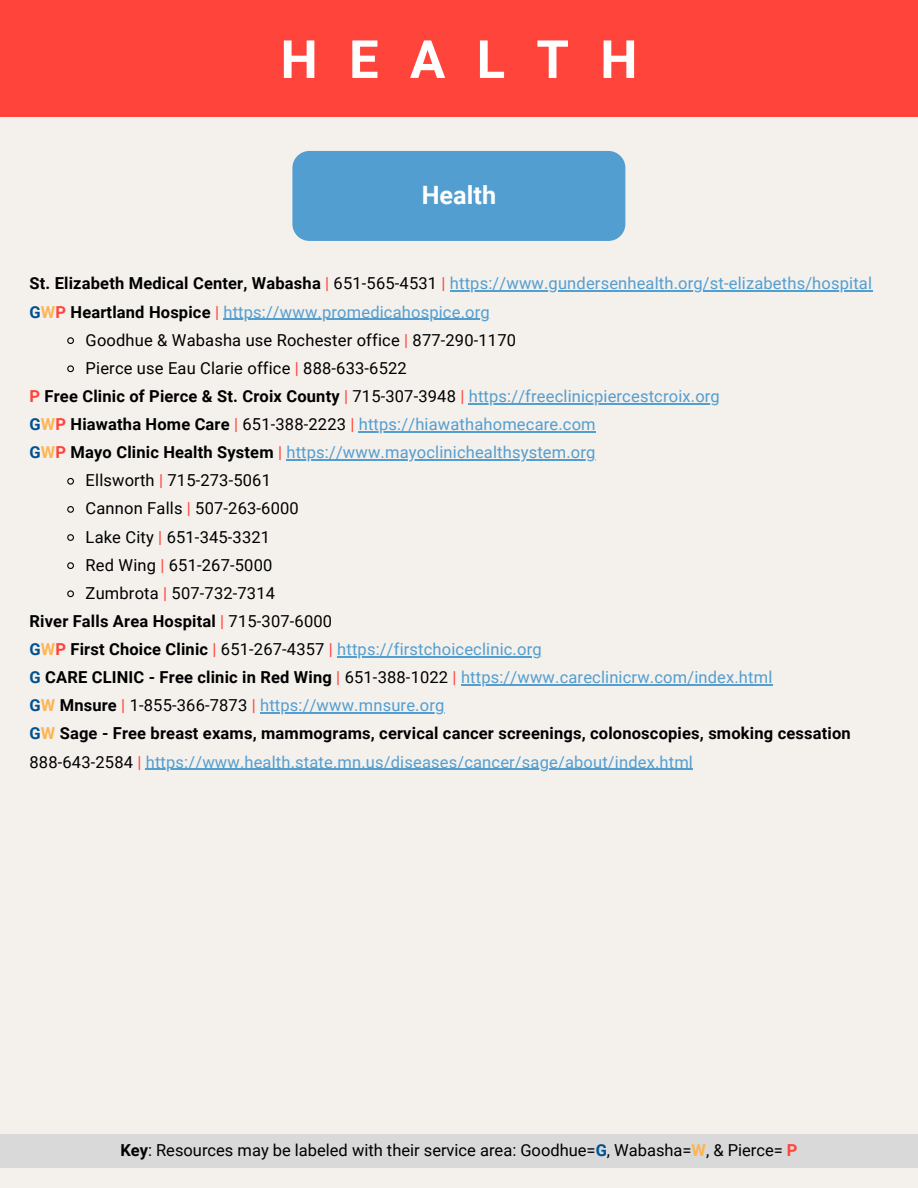
<style>
.page{position:relative;width:918px;height:1188px;background:#f4f0ec}
.page>*{position:absolute;margin:0;border:0;box-sizing:border-box;transform-origin:0 0}
.t1{font:700 52.8px "Roboto";letter-spacing:.595em;color:#fff}
.t2{font:700 25.2px "Roboto";color:#fff}
.t3{font:700 16.5px/28.2px "Roboto";letter-spacing:.01em;color:#000}
.t4{font:16.5px/28.2px "Roboto";letter-spacing:.01em;color:#539ed0}
.t5{font:16.5px/28.2px "Roboto";letter-spacing:.01em;color:#000}
.s1{font-weight:700;color:#000}
.s2{color:#ff443b}
.s3{color:#000}
.s4{font-weight:700;color:#005191}
.s5{font-weight:700;color:#ffb351}
.s6{font-weight:700;color:#ff443b}
.s7{font-weight:400;color:#ff443b}
.s8{font-weight:400}
.s9{color:#005191}
.s10{color:#ffb351}
.s11{font-weight:400;color:#539ed0}
.s12{font-weight:700}
</style>
<div class="page">
<div style="left:0;top:0;width:918px;height:117px;background:#ff443b"></div>
<div style="left:292px;top:151px;width:333px;height:90px;background:#539ed0;border-radius:17px"></div>
<svg style="left:67px;top:337px;width:7px;height:7px"></svg>
<svg style="left:67px;top:365px;width:7px;height:8px"></svg>
<svg style="left:67px;top:477px;width:7px;height:8px"></svg>
<svg style="left:67px;top:506px;width:7px;height:7px"></svg>
<svg style="left:67px;top:534px;width:7px;height:7px"></svg>
<svg style="left:67px;top:562px;width:7px;height:7px"></svg>
<svg style="left:67px;top:590px;width:7px;height:8px"></svg>
<hr style="left:450px;top:291px;width:422px;height:1px;background:#539ed0">
<hr style="left:223px;top:319px;width:267px;height:1px;background:#539ed0">
<hr style="left:469px;top:403px;width:251px;height:1px;background:#539ed0">
<hr style="left:359px;top:431px;width:237px;height:1px;background:#539ed0">
<hr style="left:286px;top:459px;width:310px;height:1px;background:#539ed0">
<hr style="left:337px;top:656px;width:205px;height:1px;background:#539ed0">
<hr style="left:461px;top:684px;width:312px;height:1px;background:#539ed0">
<hr style="left:260px;top:712px;width:184px;height:2px;background:#539ed0">
<hr style="left:146px;top:769px;width:547px;height:1px;background:#539ed0">
<div style="left:0;top:1134px;width:918px;height:34px;background:#d9d9d9"></div>
<h1 class="t1" style="left:281px;top:29px;width:358px">HEALTH</h1>
<h2 class="t2" style="left:422px;top:181px;width:76px">Health</h2>
<p class="t4" style="left:30px;top:270px;width:844px"><span class="s1">St. Elizabeth Medical Center, Wabasha</span> <span class="s2">|</span> <span class="s3">651-565-4531</span> <span class="s2">|</span> https://www.gundersenhealth.org/st-elizabeths/hospital<br><span class="s4">G</span><span class="s5">W</span><span class="s6">P</span> <span class="s1">Heartland Hospice</span> <span class="s2">|</span> https://www.promedicahospice.org</p>
<p class="t5" style="left:86px;top:326px;width:432px">Goodhue &amp; Wabasha use Rochester office <span class="s2">|</span> 877-290-1170<br>Pierce use Eau Clarie office <span class="s2">|</span> 888-633-6522</p>
<p class="t4" style="left:30px;top:382px;width:692px"><span class="s6">P</span> <span class="s1">Free Clinic of Pierce &amp; St. Croix County</span> <span class="s2">|</span> <span class="s3">715-307-3948</span> <span class="s2">|</span> https://freeclinicpiercestcroix.org<br><span class="s4">G</span><span class="s5">W</span><span class="s6">P</span> <span class="s1">Hiawatha Home Care</span> <span class="s2">|</span> <span class="s3">651-388-2223</span> <span class="s2">|</span> https://hiawathahomecare.com<br><span class="s4">G</span><span class="s5">W</span><span class="s6">P</span> <span class="s1">Mayo Clinic Health System</span> <span class="s2">|</span> https://www.mayoclinichealthsystem.org</p>
<p class="t5" style="left:86px;top:467px;width:215px">Ellsworth <span class="s2">|</span> 715-273-5061<br>Cannon Falls <span class="s2">|</span> 507-263-6000<br>Lake City <span class="s2">|</span> 651-345-3321<br>Red Wing <span class="s2">|</span> 651-267-5000<br>Zumbrota <span class="s2">|</span> 507-732-7314</p>
<p class="t3" style="left:30px;top:607px;width:823px">River Falls Area Hospital <span class="s7">|</span> <span class="s8">715-307-6000<br></span><span class="s9">G</span><span class="s10">W</span><span class="s2">P</span> First Choice Clinic <span class="s7">|</span> <span class="s8">651-267-4357</span> <span class="s7">|</span> <span class="s11">https://firstchoiceclinic.org<br></span><span class="s9">G</span> CARE CLINIC - Free clinic in Red Wing <span class="s7">|</span> <span class="s8">651-388-1022</span> <span class="s7">|</span> <span class="s11">https://www.careclinicrw.com/index.html<br></span><span class="s9">G</span><span class="s10">W</span> Mnsure <span class="s7">|</span> <span class="s8">1-855-366-7873</span> <span class="s7">|</span> <span class="s11">https://www.mnsure.org<br></span><span class="s9">G</span><span class="s10">W</span> Sage - Free breast exams, mammograms, cervical cancer screenings, colonoscopies, smoking cessation <span class="s8">888-643-2584</span> <span class="s7">|</span> <span class="s11">https://www.health.state.mn.us/diseases/cancer/sage/about/index.html</span></p>
<p class="t5" style="left:120px;top:1136px;width:679px"><span class="s12">Key</span>: Resources may be labeled with their service area: Goodhue=<span class="s4">G</span>, Wabasha=<span class="s5">W</span>, &amp; Pierce= <span class="s6">P</span></p>
</div>
